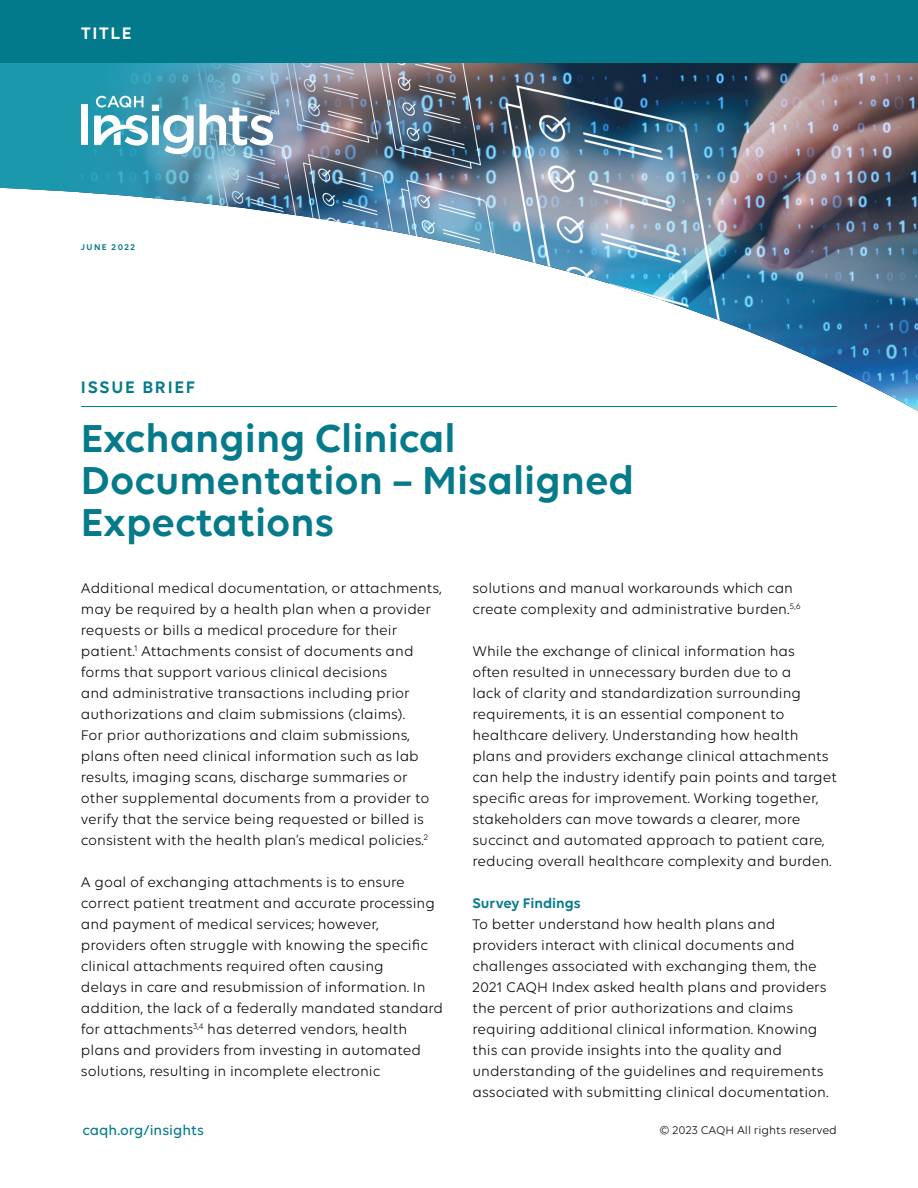
<style>
.page{position:relative;width:918px;height:1188px;background:#fff}
.page>*{position:absolute;margin:0;border:0;box-sizing:border-box;transform-origin:0 0}
.t1{font:600 42px/42px "Volte";color:#057a8b}
.t2{font:600 18px "Volte";letter-spacing:.1em;color:#057a8b}
.t3{font:600 18px "Volte";letter-spacing:.1em;color:#fff}
.t4{font:15px/21px "Volte";color:#040503}
.t5{font:500 15px "Volte";color:#037a8c}
.t6{font:600 15px "Volte";color:#057a8b}
.t7{font:12px "Volte";color:#040503}
.t8{font:600 9px "Volte";letter-spacing:.165em;color:#057a8b}
</style>
<div class="page">
<img style="left:0;top:63px;width:918px;height:348px">
<div style="left:81px;top:104px;width:7px;height:41px;background:#fff"></div>
<svg style="left:94px;top:96px;width:100px;height:58px"></svg>
<svg style="left:200px;top:104px;width:79px;height:42px"></svg>
<hr style="left:81px;top:406px;width:756px;height:1px;background:#057a8b">
<div style="left:0;top:0;width:918px;height:63px;background:#037a8c"></div>
<p class="t3" style="left:81px;top:22px;width:52px">TITLE</p>
<p class="t8" style="left:81px;top:242px;width:56px">JUNE 2022</p>
<p class="t2" style="left:81px;top:376px;width:116px">ISSUE BRIEF</p>
<h1 class="t1" style="left:81px;top:416px;width:555px">Exchanging Clinical<br>Documentation – Misaligned<br>Expectations</h1>
<p class="t4" style="left:81px;top:577px;width:362px">Additional medical documentation, or attachments, may be required by a health plan when a provider requests or bills a medical procedure for their patient.<sup>1</sup> Attachments consist of documents and forms that support various clinical decisions<br>and administrative transactions including prior authorizations and claim submissions (claims).<br>For prior authorizations and claim submissions, plans often need clinical information such as lab results, imaging scans, discharge summaries or other supplemental documents from a provider to verify that the service being requested or billed is consistent with the health plan’s medical policies.<sup>2</sup></p>
<p class="t4" style="left:81px;top:871px;width:364px">A goal of exchanging attachments is to ensure correct patient treatment and accurate processing and payment of medical services; however, providers often struggle with knowing the specific clinical attachments required often causing<br>delays in care and resubmission of information. In addition, the lack of a federally mandated standard for attachments<sup>3,4</sup> has deterred vendors, health plans and providers from investing in automated solutions, resulting in incomplete electronic</p>
<p class="t4" style="left:472px;top:577px;width:330px">solutions and manual workarounds which can create complexity and administrative burden.<sup>5,6</sup></p>
<p class="t4" style="left:472px;top:640px;width:366px">While the exchange of clinical information has<br>often resulted in unnecessary burden due to a<br>lack of clarity and standardization surrounding requirements, it is an essential component to healthcare delivery. Understanding how health plans and providers exchange clinical attachments can help the industry identify pain points and target specific areas for improvement. Working together, stakeholders can move towards a clearer, more succinct and automated approach to patient care, reducing overall healthcare complexity and burden.</p>
<p class="t6" style="left:472px;top:894px;width:110px">Survey Findings</p>
<p class="t4" style="left:472px;top:913px;width:357px">To better understand how health plans and providers interact with clinical documents and challenges associated with exchanging them, the 2021 CAQH Index asked health plans and providers the percent of prior authorizations and claims requiring additional clinical information. Knowing this can provide insights into the quality and understanding of the guidelines and requirements associated with submitting clinical documentation.</p>
<p class="t5" style="left:83px;top:1121px;width:123px">caqh.org/insights</p>
<p class="t7" style="left:659px;top:1123px;width:179px">© 2023 CAQH All rights reserved</p>
</div>
